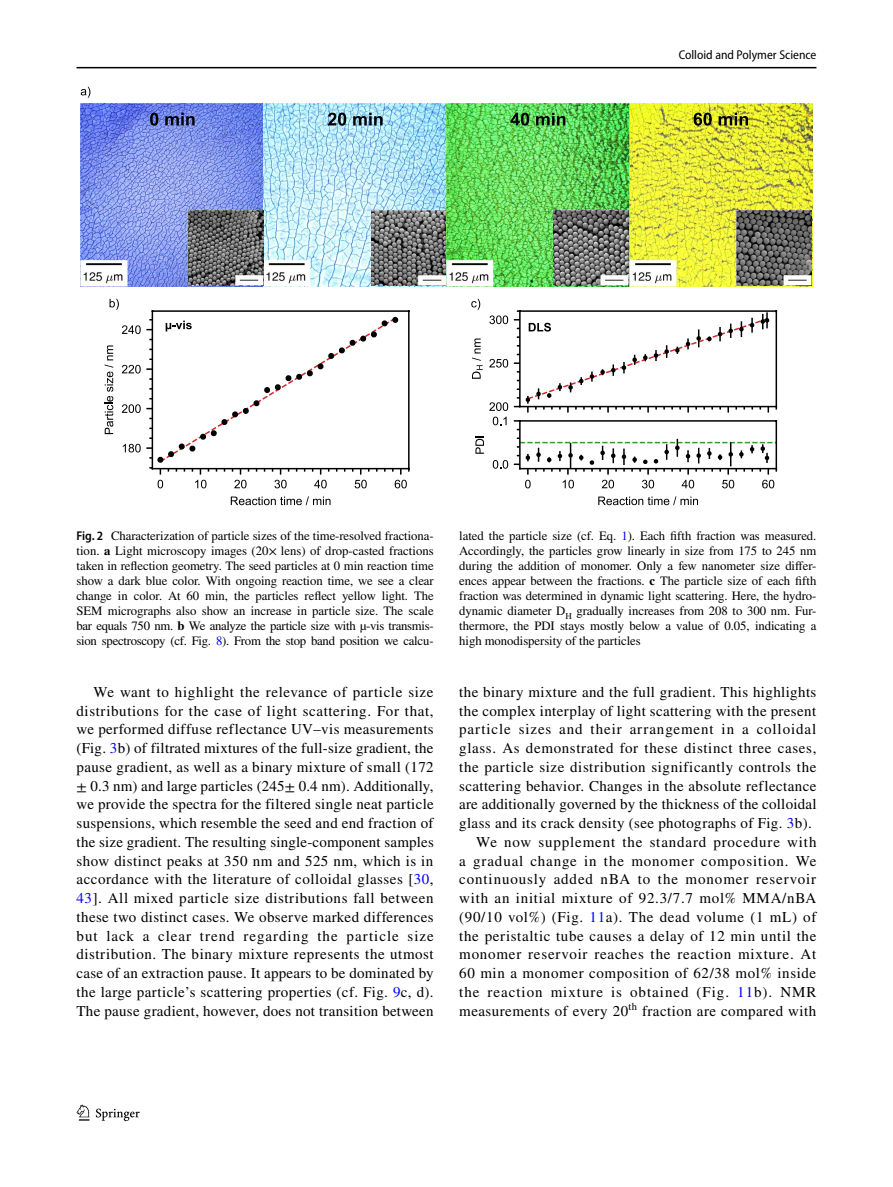
<style>
.page{position:relative;width:893px;height:1187px;background:#fff}
.page>*{position:absolute;margin:0;border:0;box-sizing:border-box;transform-origin:0 0}
.t1{font:15px/18.8px "STIX";letter-spacing:.04em;color:#000;text-align:justify}
.t2{font:15px "STIX";letter-spacing:.06em;color:#000}
.t3{font:15px "STIX";letter-spacing:.015em;color:#000}
.t4{font:15px "STIX";letter-spacing:.065em;color:#000}
.t5{font:12.75px/15px "STIX";letter-spacing:-.005em;color:#000;text-align:justify}
.t6{font:semi-condensed 12.75px "Myriad Pro";color:#000}
.s1{font-family:"Myriad Pro";font-weight:600;font-stretch:semi-condensed}
.s2{font-weight:700}
.s3{font-family:"STIX General Regular 26"}
.s4{font-family:"STIX Math Regular 18"}
.s5{color:#00f}
.s6{font-family:"STIX General Regular 27"}
</style>
<div class="page">
<hr style="left:77px;top:67px;width:739px;height:1px;background:#000">
<svg style="left:77px;top:1104px;width:12px;height:16px"></svg>
<svg style="left:96px;top:1108px;width:44px;height:12px"></svg>
<svg style="left:231px;top:496px;width:100px;height:9px"></svg>
<svg style="left:105px;top:345px;width:8px;height:89px"></svg>
<hr style="left:152px;top:311px;width:1px;height:157px;background:#000">
<hr style="left:408px;top:311px;width:2px;height:157px;background:#000">
<hr style="left:152px;top:310px;width:257px;height:2px;background:#000">
<svg style="left:489px;top:359px;width:19px;height:8px"></svg>
<svg style="left:489px;top:315px;width:19px;height:9px"></svg>
<svg style="left:472px;top:338px;width:11px;height:41px"></svg>
<hr style="left:776px;top:311px;width:1px;height:95px;background:#000">
<hr style="left:520px;top:406px;width:256px;height:1px;background:#000">
<hr style="left:520px;top:310px;width:256px;height:2px;background:#000">
<svg style="left:598px;top:496px;width:100px;height:9px"></svg>
<svg style="left:493px;top:460px;width:15px;height:8px"></svg>
<svg style="left:489px;top:402px;width:19px;height:23px"></svg>
<svg style="left:514px;top:437px;width:263px;height:51px"></svg>
<svg style="left:475px;top:436px;width:9px;height:17px"></svg>
<hr style="left:519px;top:421px;width:2px;height:47px;background:#000">
<hr style="left:776px;top:421px;width:1px;height:47px;background:#000">
<hr style="left:520px;top:468px;width:256px;height:1px;background:#000">
<hr style="left:520px;top:420px;width:256px;height:1px;background:#000">
<img style="left:81px;top:103px;width:731px;height:183px">
<svg style="left:150px;top:113px;width:8px;height:13px"></svg>
<svg style="left:165px;top:113px;width:30px;height:12px"></svg>
<svg style="left:328px;top:113px;width:18px;height:13px"></svg>
<svg style="left:353px;top:113px;width:30px;height:12px"></svg>
<svg style="left:511px;top:113px;width:18px;height:13px"></svg>
<svg style="left:536px;top:113px;width:29px;height:12px"></svg>
<svg style="left:694px;top:113px;width:18px;height:13px"></svg>
<svg style="left:719px;top:113px;width:29px;height:12px"></svg>
<svg style="left:514px;top:310px;width:256px;height:102px"></svg>
<svg style="left:122px;top:316px;width:288px;height:172px"></svg>
<svg style="left:81px;top:87px;width:9px;height:11px"></svg>
<svg style="left:110px;top:299px;width:9px;height:11px"></svg>
<svg style="left:471px;top:299px;width:9px;height:11px"></svg>
<img style="left:188px;top:210px;width:75px;height:75px">
<img style="left:371px;top:210px;width:75px;height:75px">
<img style="left:554px;top:210px;width:75px;height:75px">
<img style="left:737px;top:210px;width:74px;height:75px">
<p class="t6" style="left:679px;top:48px;width:139px">Colloid and Polymer Science</p>
<p class="t5" style="left:77px;top:529px;width:359px"><span class="s1">Fig. 2</span> Characterization of particle sizes of the time-resolved fractiona&shy;tion. <span class="s2">a</span> Light microscopy images (<span class="s3">20</span><span class="s4">×</span> lens) of drop-casted fractions taken in reflection geometry. The seed particles at 0 min reaction time show a dark blue color. With ongoing reaction time, we see a clear change in color. At 60 min, the particles reflect yellow light. The SEM micrographs also show an increase in particle size. The scale bar equals 750 nm. <span class="s2">b</span> We analyze the particle size with µ-vis transmis&shy;sion spectroscopy (cf. Fig. <span class="s5">8</span>). From the stop band position we calcu-</p>
<p class="t5" style="left:459px;top:529px;width:359px">lated the particle size (cf. Eq. <span class="s5">1</span>). Each fifth fraction was measured.<br>Accordingly, the particles grow linearly in size from 175 to 245 nm during the addition of monomer. Only a few nanometer size differ&shy;ences appear between the fractions. <span class="s2">c</span> The particle size of each fifth fraction was determined in dynamic light scattering. Here, the hydro&shy;dynamic diameter <span class="s6">D</span><sub>H</sub> gradually increases from 208 to 300 nm. Fur&shy;thermore, the PDI stays mostly below a value of 0.05, indicating a high monodispersity of the particles</p>
<p class="t1" style="left:77px;top:683px;width:359px;text-indent:17px">We want to highlight the relevance of particle size distributions for the case of light scattering. For that, we performed diffuse reflectance UV–vis measurements (Fig. <span class="s5">3</span>b) of filtrated mixtures of the full-size gradient, the pause gradient, as well as a binary mixture of small (172 ± 0.3 nm) and large particles (245± 0.4 nm). Additionally, we provide the spectra for the filtered single neat particle suspensions, which resemble the seed and end fraction of the size gradient. The resulting single-component samples show distinct peaks at 350 nm and 525 nm, which is in accordance with the literature of colloidal glasses [<span class="s5">30</span>, <span class="s5">43</span>]. All mixed particle size distributions fall between these two distinct cases. We observe marked differences but lack a clear trend regarding the particle size distribution. The binary mixture represents the utmost case of an extraction pause. It appears to be dominated by the large particle’s scattering properties (cf. Fig. <span class="s5">9</span>c, d).<br>The pause gradient, however, does not transition between</p>
<p class="t1" style="left:459px;top:683px;width:359px">the binary mixture and the full gradient. This highlights</p>
<p class="t1" style="left:459px;top:702px;width:358px">the complex interplay of light scattering with the present</p>
<p class="t2" style="left:459px;top:719px;width:358px">particle sizes and their arrangement in a colloidal</p>
<p class="t1" style="left:459px;top:739px;width:359px">glass. As demonstrated for these distinct three cases,</p>
<p class="t1" style="left:459px;top:758px;width:359px">the particle size distribution significantly controls the</p>
<p class="t1" style="left:459px;top:777px;width:359px">scattering behavior. Changes in the absolute reflectance</p>
<p class="t3" style="left:459px;top:794px;width:359px">are additionally governed by the thickness of the colloidal</p>
<p class="t1" style="left:459px;top:814px;width:354px">glass and its crack density (see photographs of Fig. <span class="s5">3</span>b).</p>
<p class="t1" style="left:476px;top:833px;width:342px">We now supplement the standard procedure with</p>
<p class="t1" style="left:459px;top:852px;width:359px">a gradual change in the monomer composition. We</p>
<p class="t2" style="left:459px;top:869px;width:359px">continuously added nBA to the monomer reservoir</p>
<p class="t1" style="left:459px;top:889px;width:359px">with an initial mixture of 92.3/7.7 mol% MMA/nBA</p>
<p class="t1" style="left:459px;top:908px;width:359px">(90/10 vol%) (Fig. <span class="s5">11</span>a). The dead volume (1 mL) of</p>
<p class="t1" style="left:459px;top:927px;width:359px">the peristaltic tube causes a delay of 12 min until the</p>
<p class="t1" style="left:459px;top:946px;width:358px">monomer reservoir reaches the reaction mixture. At</p>
<p class="t1" style="left:459px;top:964px;width:359px">60 min a monomer composition of 62/38 mol% inside</p>
<p class="t4" style="left:459px;top:981px;width:359px">the reaction mixture is obtained (Fig. <span class="s5">11</span>b). NMR</p>
<p class="t1" style="left:459px;top:1002px;width:359px">measurements of every 20<sup>th</sup> fraction are compared with</p>
</div>
